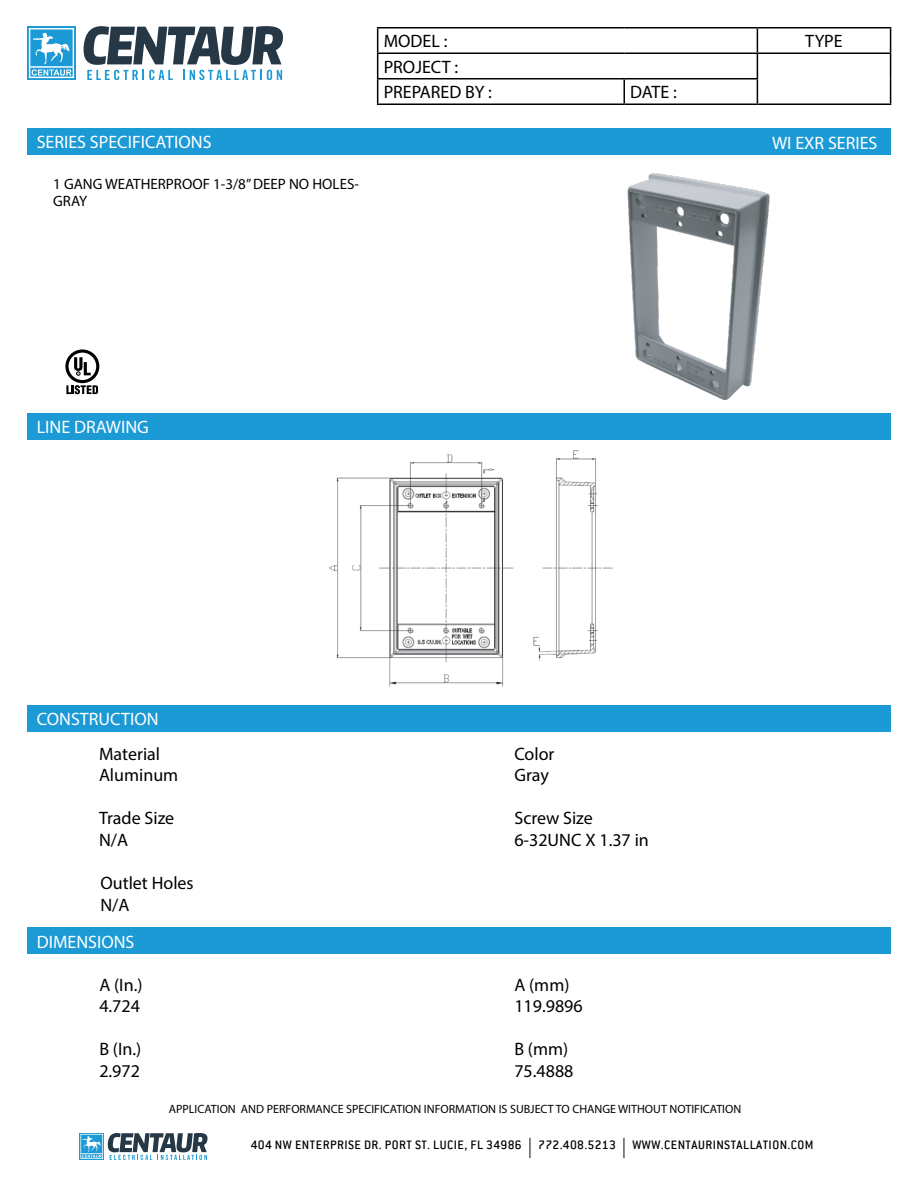
<style>
.page{position:relative;width:918px;height:1188px;background:#fff}
.page>*{position:absolute;margin:0;border:0;box-sizing:border-box;transform-origin:0 0}
.t1{font:18px/21.6px "Myriad Pro";color:#000}
.t2{font:18px "Myriad Pro";color:#fff}
.t3{font:15px/16.5px "Myriad Pro";color:#000}
.t4{font:500 13.5px "Conduit ITC";letter-spacing:.035em;color:#000}
.t5{font:12px "Myriad Pro";color:#000}
.s1{font-family:"Myriad Pro";font-weight:400;font-size:20.25px}
</style>
<div class="page">
<svg style="left:80px;top:1133px;width:128px;height:27px"></svg>
<hr style="left:377px;top:27px;width:247px;height:1px;background:#000">
<hr style="left:624px;top:27px;width:133px;height:1px;background:#000">
<hr style="left:757px;top:27px;width:134px;height:1px;background:#000">
<hr style="left:377px;top:52px;width:247px;height:2px;background:#000">
<hr style="left:624px;top:52px;width:133px;height:2px;background:#000">
<hr style="left:757px;top:52px;width:134px;height:2px;background:#000">
<hr style="left:377px;top:78px;width:247px;height:2px;background:#000">
<svg style="left:377px;top:28px;width:1px;height:76px"></svg>
<hr style="left:624px;top:78px;width:134px;height:2px;background:#000">
<hr style="left:623px;top:80px;width:2px;height:24px;background:#000">
<svg style="left:757px;top:28px;width:1px;height:76px"></svg>
<svg style="left:890px;top:28px;width:1px;height:76px"></svg>
<hr style="left:377px;top:104px;width:247px;height:1px;background:#000">
<hr style="left:624px;top:104px;width:133px;height:1px;background:#000">
<hr style="left:757px;top:104px;width:134px;height:1px;background:#000">
<div style="left:27px;top:129px;width:864px;height:26px;background:#1c9ad6"></div>
<div style="left:27px;top:414px;width:864px;height:26px;background:#1c9ad6"></div>
<div style="left:27px;top:705px;width:864px;height:27px;background:#1c9ad6"></div>
<div style="left:27px;top:26px;width:49px;height:54px;background:linear-gradient(to right,#31a3d9,#31a3d9)"></div>
<svg style="left:29px;top:28px;width:45px;height:50px"></svg>
<svg style="left:83px;top:26px;width:200px;height:54px"></svg>
<img style="left:627px;top:173px;width:143px;height:227px">
<img style="left:330px;top:451px;width:283px;height:236px">
<svg style="left:65px;top:349px;width:34px;height:45px"></svg>
<div style="left:27px;top:928px;width:864px;height:26px;background:#1c9ad6"></div>
<p class="t2" style="left:37px;top:131px;width:176px">SERIES SPECIFICATIONS</p>
<p class="t3" style="left:53px;top:176px;width:307px">1 GANG WEATHERPROOF 1-3/8” DEEP NO HOLES-<br>GRAY</p>
<p class="t1" style="left:384px;top:30px;width:65px">MODEL :</p>
<p class="t1" style="left:805px;top:30px;width:39px">TYPE</p>
<p class="t1" style="left:384px;top:54px;width:110px;line-height:25.5px">PROJECT :<br>PREPARED BY :</p>
<p class="t1" style="left:630px;top:81px;width:48px">DATE :</p>
<p class="t2" style="left:772px;top:132px;width:107px">WI EXR SERIES</p>
<p class="t2" style="left:37px;top:416px;width:114px">LINE DRAWING</p>
<p class="t2" style="left:37px;top:708px;width:123px">CONSTRUCTION</p>
<p class="t1" style="left:99px;top:743px;width:81px">Material<br>Aluminum</p>
<p class="t1" style="left:99px;top:807px;width:77px">Trade Size<br>N/A</p>
<p class="t1" style="left:100px;top:872px;width:95px">Outlet Holes<br>N/A</p>
<p class="t2" style="left:37px;top:931px;width:99px">DIMENSIONS</p>
<p class="t1" style="left:99px;top:973px;width:45px">A (In.)<br>4.724</p>
<p class="t1" style="left:99px;top:1038px;width:43px">B (In.)<br>2.972</p>
<p class="t1" style="left:514px;top:743px;width:42px">Color<br>Gray</p>
<p class="t1" style="left:514px;top:807px;width:136px">Screw Size<br>6-32UNC X 1.37 in</p>
<p class="t1" style="left:514px;top:973px;width:70px">A (mm)<br>119.9896</p>
<p class="t1" style="left:514px;top:1038px;width:61px">B (mm)<br>75.4888</p>
<p class="t5" style="left:169px;top:1101px;width:574px">APPLICATION AND PERFORMANCE SPECIFICATION INFORMATION IS SUBJECT TO CHANGE WITHOUT NOTIFICATION</p>
<p class="t4" style="left:251px;top:1137px;width:564px">404 NW ENTERPRISE DR. PORT ST. LUCIE, FL 34986 <span class="s1">|</span> 772.408.5213 <span class="s1">|</span> WWW.CENTAURINSTALLATION.COM</p>
</div>
